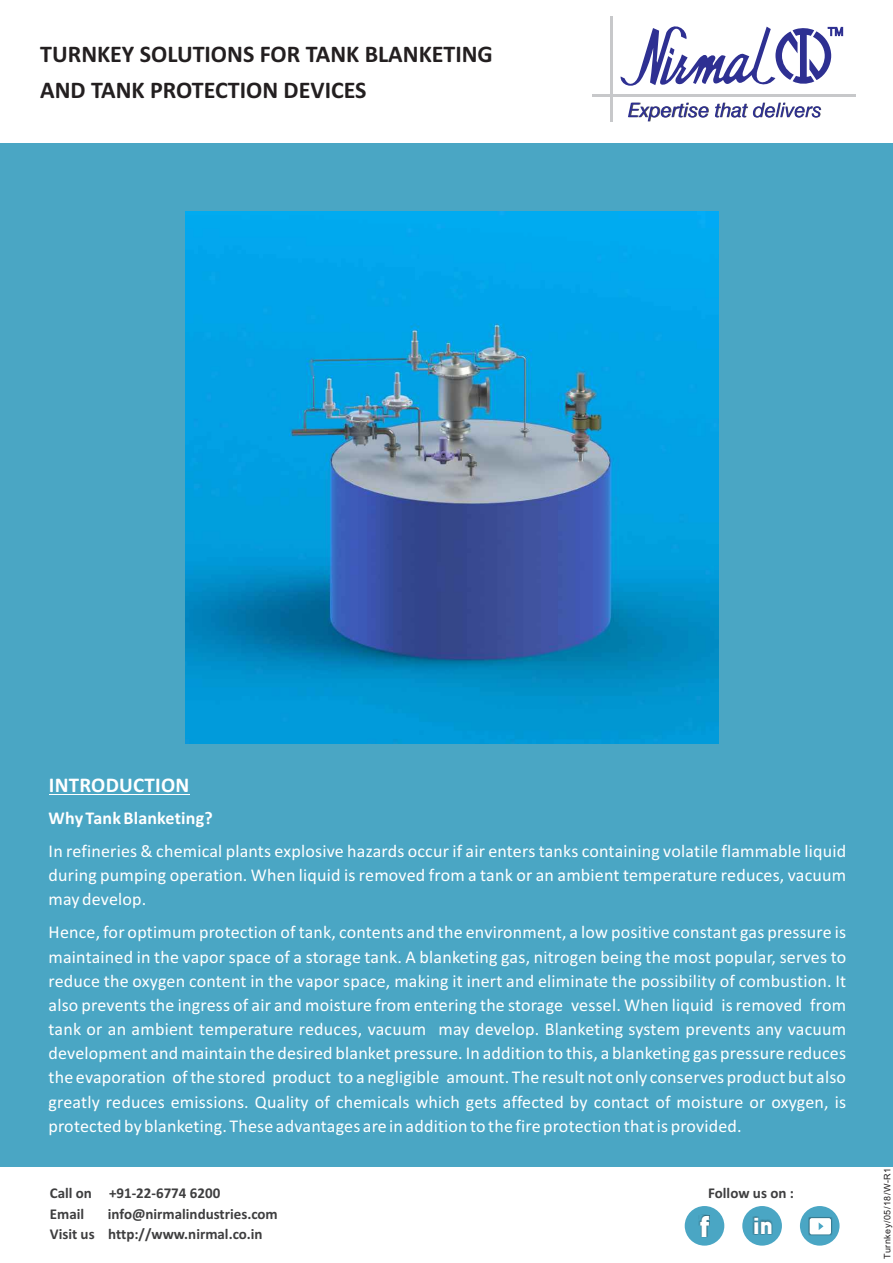
<style>
.page{position:relative;width:893px;height:1263px;background:#4aa6c4}
.page>*{position:absolute;margin:0;border:0;box-sizing:border-box;transform-origin:0 0}
.t1{font:900 29.25px "DIN";color:#fff}
.t2{font:700 24px/36px "Calibri";color:#231f20}
.t3{font:900 22.65px "DIN";color:#fff}
.t4{font:700 21px "Calibri";letter-spacing:.01em;color:#fff}
.t5{font:18px/24.2px "Calibri";letter-spacing:.01em;color:#fff;text-align:justify}
.t6{font:700 18px "Calibri";letter-spacing:.01em;color:#fff}
.t7{font:700 15px/20.5px "Calibri";color:#3e3e3f}
.t8{font:9px "Arial";letter-spacing:.055em;color:#231f20}
</style>
<div class="page">
<div style="left:0;top:1168px;width:893px;height:95px;background:#fff"></div>
<div style="left:0;top:0;width:893px;height:143px;background:#fff"></div>
<hr style="left:49px;top:794px;width:140px;height:1px;background:#fff">
<hr style="left:592px;top:94px;width:264px;height:3px;background:#c7c8ca">
<hr style="left:610px;top:17px;width:3px;height:105px;background:#c7c8ca">
<svg style="left:620px;top:26px;width:223px;height:60px"></svg>
<svg style="left:628px;top:103px;width:193px;height:18px"></svg>
<img style="left:186px;top:212px;width:532px;height:532px">
<div style="left:685px;top:1206px;width:39px;height:39px;background:#4aa6c4;border-radius:50%"></div>
<div style="left:699px;top:1214px;width:11px;height:23px;background:#231f20;opacity:.49"></div>
<div style="left:742px;top:1206px;width:40px;height:39px;background:#4aa6c4;border-radius:50%"></div>
<div style="left:752px;top:1216px;width:21px;height:19px;background:#231f20;opacity:.49"></div>
<div style="left:800px;top:1206px;width:39px;height:39px;background:#4aa6c4;border-radius:50%"></div>
<div style="left:808px;top:1217px;width:24px;height:19px;background:#231f20;opacity:.49"></div>
<div style="left:810px;top:1218px;width:21px;height:16px;background:#fff;border-radius:2px"></div>
<svg style="left:819px;top:1222px;width:4px;height:8px"></svg>
<h2 class="t2" style="left:40px;top:38px;width:454px">TURNKEY SOLUTIONS FOR TANK BLANKETING<br>AND TANK PROTECTION DEVICES</h2>
<p class="t4" style="left:49px;top:776px;width:142px">INTRODUCTION</p>
<p class="t6" style="left:49px;top:811px;width:166px">Why Tank Blanketing?</p>
<p class="t5" style="left:49px;top:840px;width:799px">In refineries &amp; chemical plants explosive hazards occur if air enters tanks containing volatile flammable liquid during pumping operation. When liquid is removed from a tank or an ambient temperature reduces, vacuum may develop.</p>
<p class="t5" style="left:48px;top:922px;width:799px">Hence, for optimum protection of tank, contents and the environment, a low positive constant gas pressure is maintained in the vapor space of a storage tank. A blanketing gas, nitrogen being the most popular, serves to reduce the oxygen content in the vapor space, making it inert and eliminate the possibility of combustion. It also prevents the ingress of air and moisture from entering the storage vessel. When liquid is removed from tank or an ambient temperature reduces, vacuum may develop. Blanketing system prevents any vacuum development and maintain the desired blanket pressure. In addition to this, a blanketing gas pressure reduces the evaporation of the stored product to a negligible amount. The result not only conserves product but also greatly reduces emissions. Quality of chemicals which gets affected by contact of moisture or oxygen, is protected by blanketing. These advantages are in addition to the fire protection that is provided.</p>
<p class="t7" style="left:50px;top:1184px;width:172px">Call on +91-22-6774 6200<br>Email</p>
<p class="t7" style="left:50px;top:1204px;width:230px;text-indent:58px">info@nirmalindustries.com<br>Visit us http://www.nirmal.co.in</p>
<p class="t7" style="left:708px;top:1184px;width:87px">Follow us on :</p>
<h1 class="t1" style="left:699px;top:1209px;width:12px">f</h1>
<p class="t3" style="left:753px;top:1212px;width:21px">in</p>
<p class="t8" style="left:884px;top:1259px;width:93px;rotate:-90deg">Turnkey/05/18/W-R1</p>
</div>
